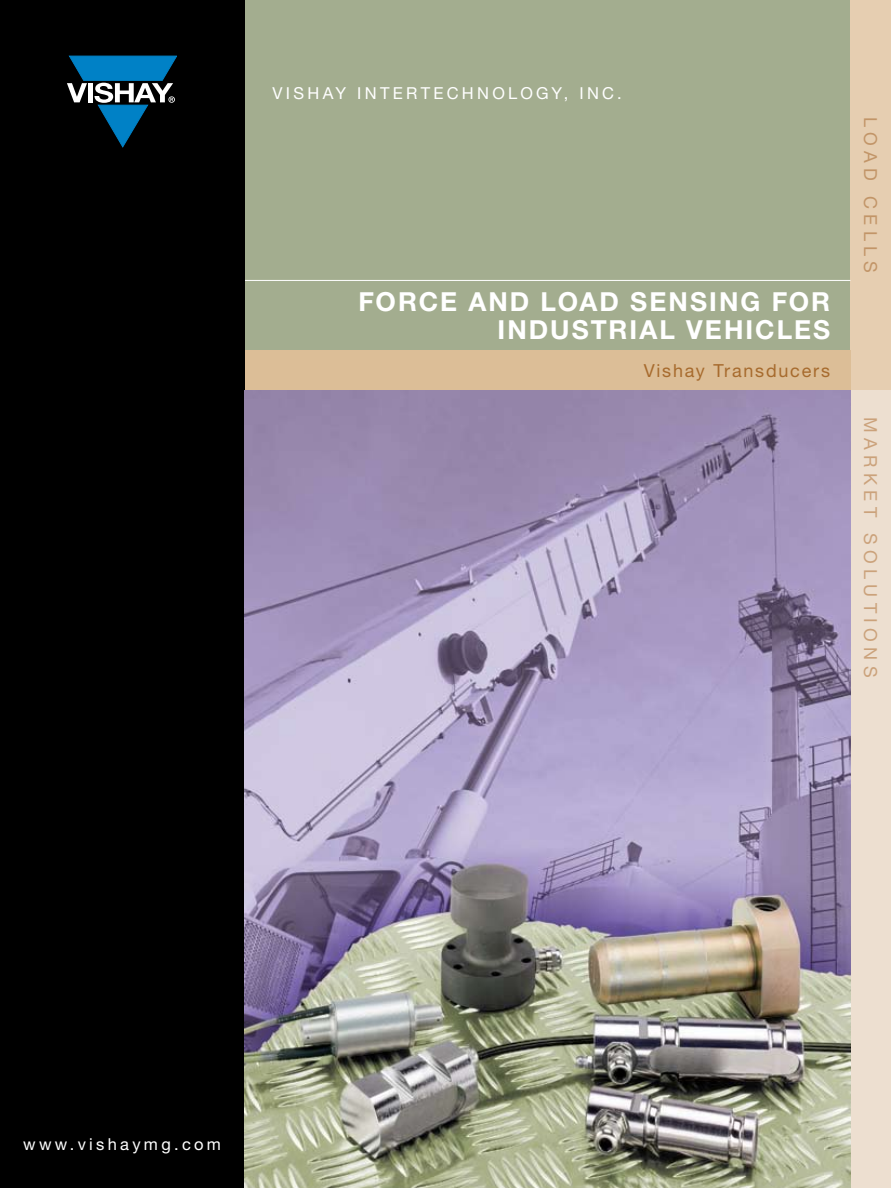
<style>
.page{position:relative;width:891px;height:1188px;background:#fff}
.page>*{position:absolute;margin:0;border:0;box-sizing:border-box;transform-origin:0 0}
.t1{font:700 26.25px/28.5px "Helvetica Neue LT Std";letter-spacing:.08em;color:#fff;text-align:right}
.t2{font:18px "Helvetica Neue LT Std";letter-spacing:.1em;color:#a76b2e}
.t3{font:18px "Helvetica Neue LT Std";letter-spacing:.3em;color:#cba27b}
.t4{font:18px "Helvetica Neue LT Std";letter-spacing:.295em;color:#c29568}
.t5{font:16.5px "Helvetica Neue LT Std";letter-spacing:.2em;color:#fff}
</style>
<div class="page">
<div style="left:245px;top:0;width:646px;height:1188px;background:#a3ad8f"></div>
<div style="left:850px;top:0;width:41px;height:390px;background:#e6ceb1"></div>
<hr style="left:243px;top:280px;width:607px;height:1px;background:#fff">
<div style="left:850px;top:390px;width:41px;height:798px;background:#eddfd0"></div>
<div style="left:243px;top:351px;width:607px;height:39px;background:#dcbe97"></div>
<div style="left:0;top:0;width:245px;height:1188px;background:#000"></div>
<svg style="left:67px;top:56px;width:110px;height:91px"></svg>
<img style="left:245px;top:390px;width:605px;height:798px">
<p class="t5" style="left:272px;top:83px;width:49px">VI SHAY</p>
<p class="t5" style="left:357px;top:83px;width:14px">INTERTE</p>
<p class="t5" style="left:447px;top:83px;width:31px">CHNOLOGY</p>
<p class="t5" style="left:564px;top:83px;width:60px">,IN C.</p>
<h1 class="t1" style="left:359px;top:287px;width:473px">FORCE AND LOAD SENSING FOR<br>INDUSTRIAL VEHICLES</h1>
<p class="t2" style="left:644px;top:360px;width:188px">Vishay Transducers</p>
<p class="t4" style="left:881px;top:117px;width:155px;rotate:90deg">Load Cells</p>
<p class="t3" style="left:881px;top:417px;width:259px;rotate:90deg">M ark et Solu tions</p>
<p class="t5" style="left:23px;top:1134px;width:199px">www.vishaymg.com</p>
</div>
